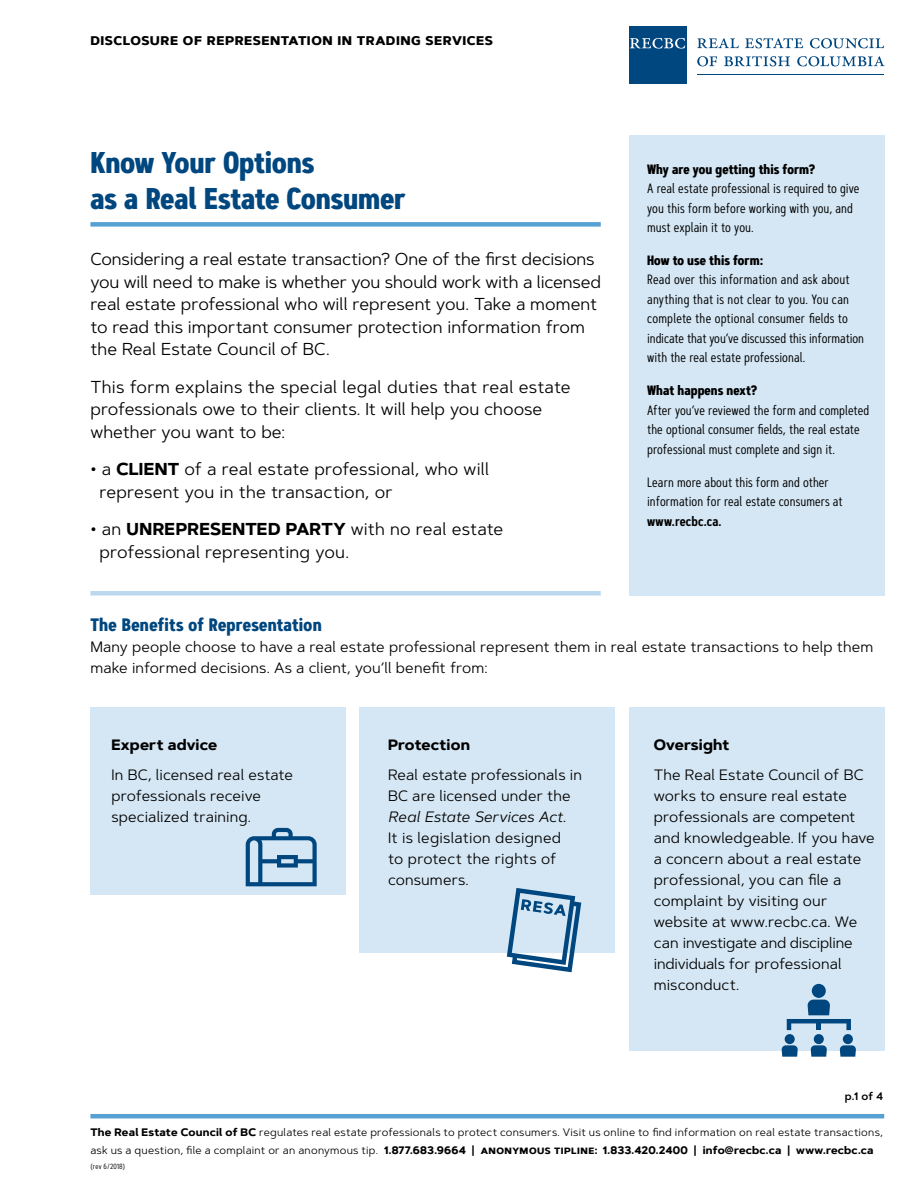
<style>
.page{position:relative;width:918px;height:1188px;background:#fff}
.page>*{position:absolute;margin:0;border:0;box-sizing:border-box;transform-origin:0 0}
.t1{font:700 30px/36px "Artegra Sans Condensed";letter-spacing:-.005em;color:#00467f}
.t2{font:700 18px "Artegra Sans Condensed";letter-spacing:.015em;color:#00467f}
.t3{font:17.25px/22.5px "Artegra Sans";color:#000}
.t4{font:15px/21px "Artegra Sans";letter-spacing:.005em;color:#000}
.t5{font:700 15px "Artegra Sans SC";letter-spacing:.035em;color:#000}
.t6{font:700 15px "Artegra Sans";letter-spacing:.01em;color:#000}
.t7{font:italic 15px "Artegra Sans";letter-spacing:.005em;color:#000}
.t8{font:13.5px/19.5px "Artegra Sans Condensed";letter-spacing:.005em;color:#000}
.t9{font:700 13.5px "Artegra Sans Condensed";letter-spacing:.005em;color:#000}
.t10{font:600 13.5px "Artegra Sans Condensed";letter-spacing:.015em;color:#000}
.t11{font:10.8px/18px "Artegra Sans";letter-spacing:.02em;color:#000}
.t12{font:600 10.8px "Artegra Sans";color:#000}
.t13{font:7.5px "Artegra Sans Condensed";letter-spacing:.035em;color:#000}
.s1{font-weight:700}
.s2{font-weight:600}
.s3{font-family:"Artegra Sans SC";font-weight:700}
</style>
<div class="page">
<div style="left:90px;top:707px;width:256px;height:188px;background:#d5e7f4"></div>
<div style="left:360px;top:707px;width:255px;height:246px;background:#d5e7f4"></div>
<div style="left:629px;top:707px;width:255px;height:344px;background:#d5e7f4"></div>
<div style="left:629px;top:26px;width:58px;height:58px;background:#00467f"></div>
<svg style="left:630px;top:38px;width:55px;height:11px"></svg>
<hr style="left:697px;top:74px;width:187px;height:1px;background:#00467f">
<svg style="left:697px;top:38px;width:42px;height:10px"></svg>
<svg style="left:745px;top:38px;width:58px;height:10px"></svg>
<svg style="left:810px;top:38px;width:74px;height:10px"></svg>
<svg style="left:697px;top:56px;width:20px;height:10px"></svg>
<svg style="left:724px;top:56px;width:66px;height:10px"></svg>
<svg style="left:797px;top:56px;width:88px;height:10px"></svg>
<div style="left:90px;top:222px;width:511px;height:5px;background:#56a0d3"></div>
<div style="left:629px;top:135px;width:255px;height:461px;background:#d5e7f4"></div>
<hr style="left:90px;top:1114px;width:794px;height:4px;background:#56a0d3">
<div style="left:90px;top:591px;width:511px;height:5px;background:#bbd9ee"></div>
<svg style="left:246px;top:828px;width:71px;height:58px"></svg>
<svg style="left:507px;top:888px;width:74px;height:84px"></svg>
<div style="left:812px;top:984px;width:14px;height:14px;background:#00467f;border-radius:50%"></div>
<div style="left:785px;top:1034px;width:10px;height:10px;background:#00467f;border-radius:50%"></div>
<svg style="left:781px;top:1045px;width:17px;height:12px"></svg>
<div style="left:814px;top:1034px;width:10px;height:10px;background:#00467f;border-radius:50%"></div>
<svg style="left:811px;top:1045px;width:16px;height:12px"></svg>
<div style="left:843px;top:1034px;width:10px;height:10px;background:#00467f;border-radius:50%"></div>
<svg style="left:840px;top:1045px;width:16px;height:12px"></svg>
<svg style="left:787px;top:1000px;width:64px;height:30px"></svg>
<div style="left:816px;top:1021px;width:5px;height:9px;background:#00467f"></div>
<p class="t5" style="left:90px;top:29px;width:404px">DISCLOSURE OF REPRESENTATION IN TRADING SERVICES</p>
<h1 class="t1" style="left:90px;top:145px;width:317px">Know Your Options<br>as a Real Estate Consumer</h1>
<p class="t3" style="left:90px;top:248px;width:512px">Considering a real estate transaction? One of the first decisions you will need to make is whether you should work with a licensed real estate professional who will represent you. Take a moment to read this important consumer protection information from the Real Estate Council of BC.</p>
<p class="t3" style="left:90px;top:375px;width:482px">This form explains the special legal duties that real estate professionals owe to their clients. It will help you choose whether you want to be:</p>
<p class="t3" style="left:99px;top:458px;width:391px;text-indent:-9px">• a <span class="s1">CLIENT</span> of a real estate professional, who will represent you in the transaction, or</p>
<p class="t3" style="left:99px;top:518px;width:405px;text-indent:-9px">• an <span class="s1">UNREPRESENTED PARTY</span> with no real estate professional representing you.</p>
<p class="t9" style="left:647px;top:159px;width:169px">Why are you getting this form?</p>
<p class="t8" style="left:647px;top:178px;width:214px">A real estate professional is required to give you this form before working with you, and must explain it to you.</p>
<p class="t9" style="left:647px;top:250px;width:118px">How to use this form:</p>
<p class="t8" style="left:647px;top:270px;width:218px">Read over this information and ask about anything that is not clear to you. You can complete the optional consumer fields to indicate that you’ve discussed this information with the real estate professional.</p>
<p class="t9" style="left:647px;top:381px;width:111px">What happens next?</p>
<p class="t8" style="left:647px;top:400px;width:224px">After you’ve reviewed the form and completed the optional consumer fields, the real estate professional must complete and sign it.</p>
<p class="t8" style="left:647px;top:472px;width:197px">Learn more about this form and other information for real estate consumers at</p>
<p class="t10" style="left:647px;top:511px;width:76px">www.recbc.ca.</p>
<p class="t2" style="left:90px;top:612px;width:233px">The Benefits of Representation</p>
<p class="t4" style="left:90px;top:636px;width:784px">Many people choose to have a real estate professional represent them in real estate transactions to help them make informed decisions. As a client, you’ll benefit from:</p>
<p class="t6" style="left:112px;top:734px;width:107px">Expert advice</p>
<p class="t4" style="left:112px;top:764px;width:183px">In BC, licensed real estate professionals receive specialized training.</p>
<p class="t6" style="left:388px;top:734px;width:83px">Protection</p>
<p class="t4" style="left:388px;top:764px;width:195px">Real estate professionals in<br>BC are licensed under the</p>
<p class="t7" style="left:388px;top:806px;width:179px">Real Estate Services Act.</p>
<p class="t4" style="left:388px;top:827px;width:174px">It is legislation designed to protect the rights of consumers.</p>
<p class="t6" style="left:654px;top:734px;width:77px">Oversight</p>
<p class="t4" style="left:654px;top:764px;width:222px">The Real Estate Council of BC works to ensure real estate professionals are competent and knowledgeable. If you have a concern about a real estate professional, you can file a complaint by visiting our website at www.recbc.ca. We can investigate and discipline individuals for professional misconduct.</p>
<p class="t12" style="left:845px;top:1088px;width:40px">p.1 of 4</p>
<p class="t11" style="left:90px;top:1123px;width:794px"><span class="s1">The Real Estate Council of BC</span> regulates real estate professionals to protect consumers. Visit us online to find information on real estate transactions, ask us a question, file a complaint or an anonymous tip. <span class="s1">1.877.683.9664</span> <span class="s2">|</span> <span class="s3">ANONYMOUS TIPLINE:</span> <span class="s1">1.833.420.2400</span> <span class="s2">|</span> <span class="s1">info@recbc.ca</span> <span class="s2">|</span> <span class="s1">www.recbc.ca</span></p>
<p class="t13" style="left:90px;top:1161px;width:36px">(rev 6/2018)</p>
</div>
